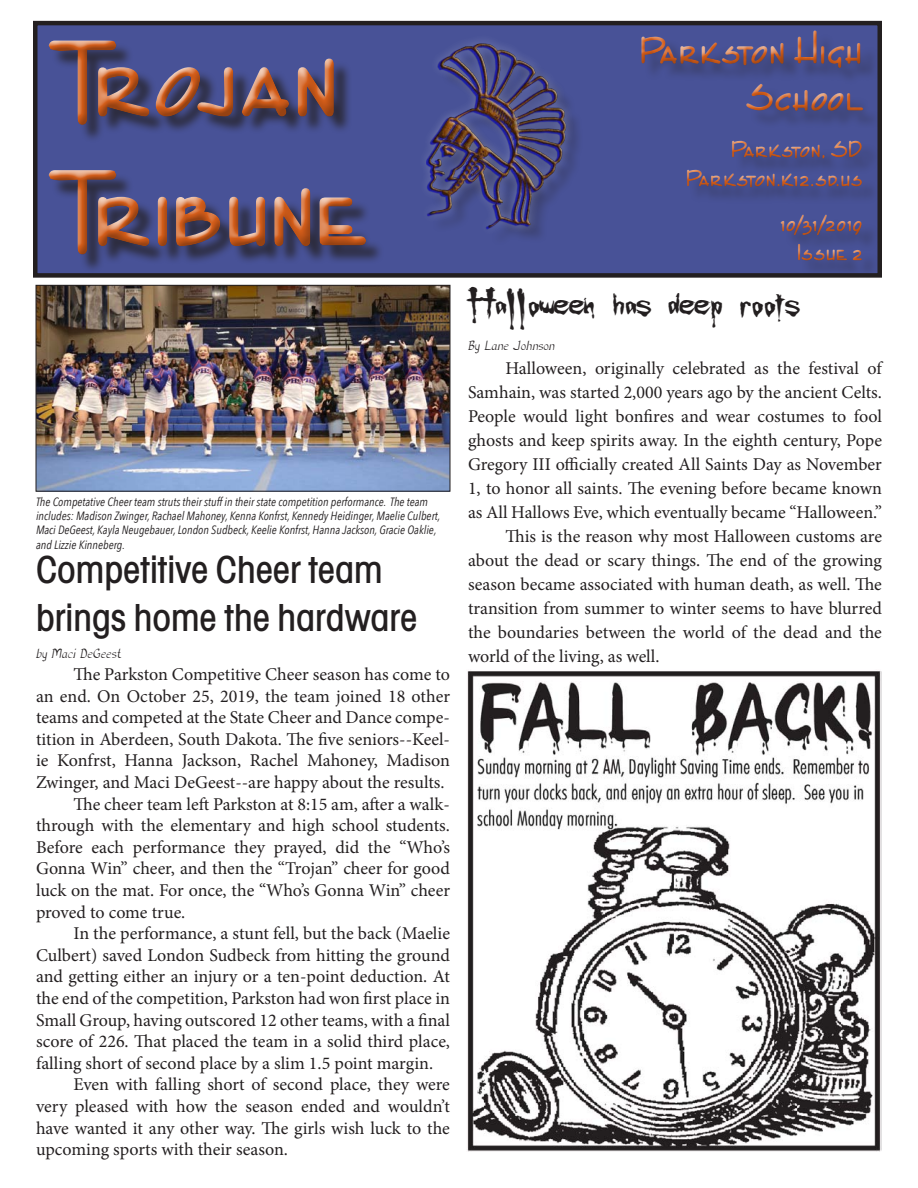
<style>
.page{position:relative;width:918px;height:1188px;background:#fff}
.page>*{position:absolute;margin:0;border:0;box-sizing:border-box;transform-origin:0 0}
.t1{font:700 108px/129.6px "AYT Emilee";color:#d35d1a}
.Headline_24{font:condensed 40.5px/48.6px "AYT Avalon Two";color:#231f20}
.t2{font:700 39px/46.8px "AYT Emilee";letter-spacing:.04em;color:#d35d1a;text-align:right}
.Headline_24-2{font:36px "Buffied";letter-spacing:-.05em;color:#231f20}
.t3{font:700 24px/28.8px "AYT Emilee";letter-spacing:.035em;color:#d35d1a;text-align:right}
.t4{font:700 24px/28.8px "AYT Emilee";letter-spacing:.01em;color:#d35d1a;text-align:right}
.Body_Text{font:18px/21.6px "Minion Pro";color:#231f20;text-align:justify}
.By_line{font:13.5px "Anish";color:#231f20}
.Cut_lines{font:italic 12px/14.4px "Avenir Next Condensed";color:#231f20}
</style>
<div class="page">
<div style="left:35px;top:23px;width:845px;height:252px;background:#485297"></div>
<div style="left:33px;top:21px;width:849px;height:257px;border:4px solid #231f20"></div>
<div style="left:41px;top:36px;width:336px;height:229px;background:#231f20;opacity:.33"></div>
<hr style="left:36px;top:275px;width:846px;height:1px;background:#231f20">
<div style="left:418px;top:34px;width:157px;height:203px;background:#fff;opacity:.28"></div>
<img style="left:427px;top:40px;width:141px;height:189px">
<div style="left:644px;top:34px;width:238px;height:245px;background:#231f20;opacity:.39"></div>
<div style="left:633px;top:26px;width:241px;height:245px;background:#231f20;opacity:.31"></div>
<img style="left:467px;top:671px;width:415px;height:481px">
<img style="left:38px;top:287px;width:410px;height:202px">
<div style="left:36px;top:285px;width:414px;height:206px;border:1px solid #231f20"></div>
<h1 class="t1" style="left:52px;top:16px;width:312px">Trojan<br>Tribune</h1>
<h3 class="t2" style="left:639px;top:28px;width:225px">Parkston High<br>School</h3>
<h3 class="t3" style="left:686px;top:135px;width:178px">Parkston, SD<br>Parkston.k12.sd.us</h3>
<h3 class="t4" style="left:780px;top:209px;width:84px">10/31/2019<br>Issue 2</h3>
<p class="Cut_lines" style="left:36px;top:494px;width:406px">The Competative Cheer team struts their stuff in their state competition performance. The team includes: Madison Zwinger, Rachael Mahoney, Kenna Konfrst, Kennedy Heidinger, Maelie Culbert, Maci DeGeest, Kayla Neugebauer, London Sudbeck, Keelie Konfrst, Hanna Jackson, Gracie Oaklie, and Lizzie Kinneberg.</p>
<p class="Headline_24" style="left:36px;top:545px;width:383px">Competitive Cheer team brings home the hardware</p>
<p class="By_line" style="left:36px;top:646px;width:87px">by Maci DeGeest</p>
<p class="Body_Text" style="left:36px;top:664px;width:416px;text-indent:37px">The Parkston Competitive Cheer season has come to an end. On October 25, 2019, the team joined 18 other teams and competed at the State Cheer and Dance compe&shy;tition in Aberdeen, South Dakota. The five seniors--Keel&shy;ie Konfrst, Hanna Jackson, Rachel Mahoney, Madison Zwinger, and Maci DeGeest--are happy about the results.</p>
<p class="Body_Text" style="left:36px;top:793px;width:416px;text-indent:37px">The cheer team left Parkston at 8:15 am, after a walk&shy;through with the elementary and high school students.<br>Before each performance they prayed, did the “Who’s Gonna Win” cheer, and then the “Trojan” cheer for good luck on the mat. For once, the “Who’s Gonna Win” cheer proved to come true.</p>
<p class="Body_Text" style="left:36px;top:923px;width:416px;text-indent:37px">In the performance, a stunt fell, but the back (Maelie Culbert) saved London Sudbeck from hitting the ground and getting either an injury or a ten-point deduction. At the end of the competition, Parkston had won first place in Small Group, having outscored 12 other teams, with a final score of 226. That placed the team in a solid third place, falling short of second place by a slim 1.5 point margin.</p>
<p class="Body_Text" style="left:36px;top:1074px;width:415px;text-indent:37px">Even with falling short of second place, they were very pleased with how the season ended and wouldn’t have wanted it any other way. The girls wish luck to the upcoming sports with their season.</p>
<p class="Headline_24-2" style="left:468px;top:279px;width:334px">Halloween has deep roots</p>
<p class="By_line" style="left:468px;top:338px;width:89px">By Lane Johnson</p>
<p class="Body_Text" style="left:468px;top:357px;width:416px;line-height:24px;text-indent:37px">Halloween, originally celebrated as the festival of Samhain, was started 2,000 years ago by the ancient Celts.<br>People would light bonfires and wear costumes to fool ghosts and keep spirits away. In the eighth century, Pope Gregory III officially created All Saints Day as November 1, to honor all saints. The evening before became known as All Hallows Eve, which eventually became “Halloween.”</p>
<p class="Body_Text" style="left:468px;top:525px;width:416px;line-height:24px;text-indent:37px">This is the reason why most Halloween customs are about the dead or scary things. The end of the growing season became associated with human death, as well. The transition from summer to winter seems to have blurred the boundaries between the world of the dead and the world of the living, as well.</p>
</div>
